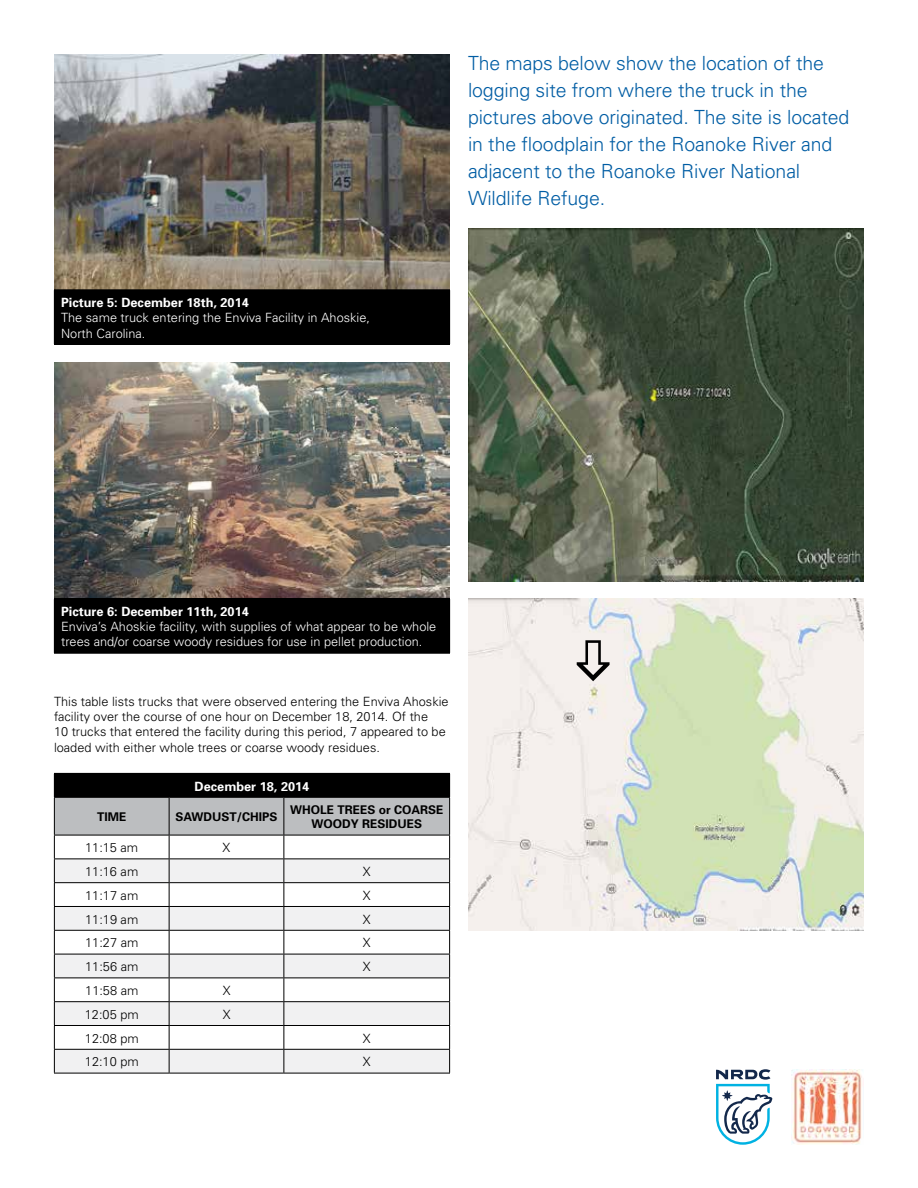
<style>
.page{position:relative;width:918px;height:1188px;background:#fff}
.page>*{position:absolute;margin:0;border:0;box-sizing:border-box;transform-origin:0 0}
.t1{font:300 19.5px/27px "Univers";letter-spacing:-.005em;color:#005da4}
.t2{font:300 12.75px/15.3px "Univers";color:#000}
.t3{font:300 12.75px/15.3px "Univers";color:#fff}
.t4{font:700 12.75px "Univers";color:#fff}
.t5{font:700 12px/14.4px "Univers";color:#000;text-align:center}
</style>
<div class="page">
<img style="left:54px;top:54px;width:396px;height:235px">
<img style="left:468px;top:229px;width:396px;height:352px">
<img style="left:54px;top:363px;width:396px;height:235px">
<img style="left:468px;top:598px;width:396px;height:333px">
<div style="left:54px;top:290px;width:396px;height:54px;background:#000"></div>
<hr style="left:54px;top:289px;width:396px;height:1px;background:#000">
<hr style="left:54px;top:344px;width:396px;height:1px;background:#000">
<div style="left:54px;top:599px;width:396px;height:54px;background:#000"></div>
<hr style="left:54px;top:598px;width:396px;height:1px;background:#000">
<hr style="left:54px;top:653px;width:396px;height:1px;background:#000">
<hr style="left:54px;top:773px;width:115px;height:1px;background:#000">
<hr style="left:169px;top:773px;width:115px;height:1px;background:#000">
<hr style="left:284px;top:773px;width:166px;height:1px;background:#000">
<hr style="left:54px;top:1073px;width:115px;height:1px;background:#000">
<hr style="left:169px;top:1073px;width:115px;height:1px;background:#000">
<hr style="left:284px;top:1073px;width:166px;height:1px;background:#000">
<svg style="left:54px;top:774px;width:396px;height:299px"></svg>
<svg style="left:716px;top:1069px;width:56px;height:76px"></svg>
<img style="left:791px;top:1069px;width:73px;height:76px">
<svg style="left:577px;top:640px;width:33px;height:41px"></svg>
<p class="t4" style="left:61px;top:294px;width:189px">Picture 5: December 18th, 2014</p>
<p class="t3" style="left:61px;top:310px;width:310px">The same truck entering the Enviva Facility in Ahoskie,<br>North Carolina.</p>
<h1 class="t1" style="left:468px;top:49px;width:383px">The maps below show the location of the logging site from where the truck in the pictures above originated. The site is located in the floodplain for the Roanoke River and adjacent to the Roanoke River National Wildlife Refuge.</h1>
<p class="t4" style="left:61px;top:603px;width:189px">Picture 6: December 11th, 2014</p>
<p class="t3" style="left:61px;top:619px;width:377px">Enviva’s Ahoskie facility, with supplies of what appear to be whole trees and/or coarse woody residues for use in pellet production.</p>
<p class="t2" style="left:54px;top:693px;width:396px">This table lists trucks that were observed entering the Enviva Ahoskie facility over the course of one hour on December 18, 2014. Of the<br>10 trucks that entered the facility during this period, 7 appeared to be loaded with either whole trees or coarse woody residues.</p>
<p class="t4" style="left:195px;top:778px;width:116px">December 18, 2014</p>
<p class="t5" style="left:97px;top:809px;width:31px">TIME</p>
<p class="t5" style="left:175px;top:809px;width:104px">SAWDUST/CHIPS</p>
<p class="t5" style="left:290px;top:802px;width:155px">WHOLE TREES or COARSE<br>WOODY RESIDUES</p>
<p class="t2" style="left:85px;top:840px;width:55px">11:15 am</p>
<p class="t2" style="left:223px;top:840px;width:9px">X</p>
<p class="t2" style="left:85px;top:863px;width:55px">11:16 am</p>
<p class="t2" style="left:363px;top:863px;width:9px">X</p>
<p class="t2" style="left:85px;top:887px;width:55px">11:17 am</p>
<p class="t2" style="left:363px;top:887px;width:9px">X</p>
<p class="t2" style="left:85px;top:911px;width:55px">11:19 am</p>
<p class="t2" style="left:363px;top:911px;width:9px">X</p>
<p class="t2" style="left:85px;top:935px;width:55px">11:27 am</p>
<p class="t2" style="left:363px;top:935px;width:9px">X</p>
<p class="t2" style="left:85px;top:959px;width:55px">11:56 am</p>
<p class="t2" style="left:363px;top:959px;width:9px">X</p>
<p class="t2" style="left:85px;top:982px;width:55px">11:58 am</p>
<p class="t2" style="left:223px;top:982px;width:9px">X</p>
<p class="t2" style="left:85px;top:1006px;width:55px">12:05 pm</p>
<p class="t2" style="left:223px;top:1006px;width:9px">X</p>
<p class="t2" style="left:85px;top:1030px;width:55px">12:08 pm</p>
<p class="t2" style="left:363px;top:1030px;width:9px">X</p>
<p class="t2" style="left:85px;top:1054px;width:55px">12:10 pm</p>
<p class="t2" style="left:363px;top:1054px;width:9px">X</p>
</div>
